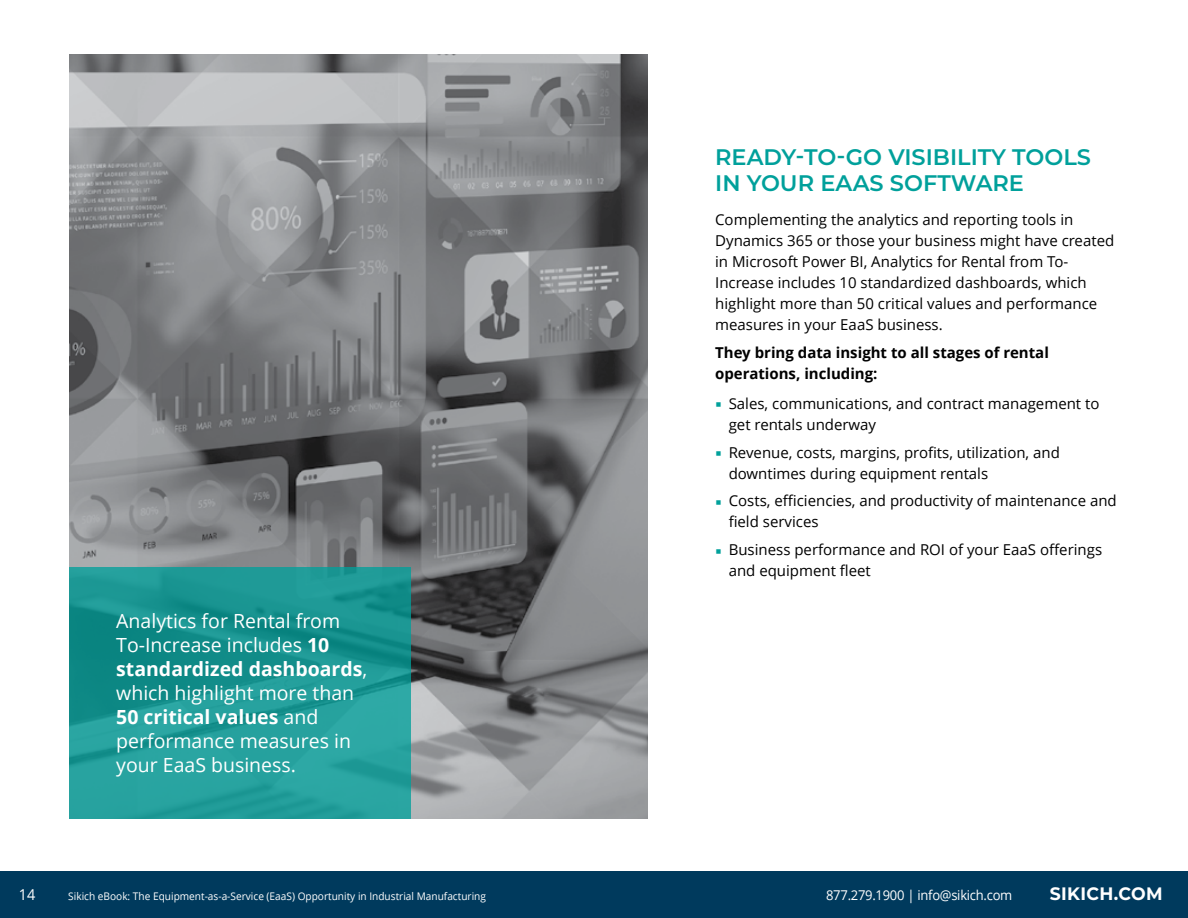
<style>
.page{position:relative;width:1188px;height:918px;background:#fff}
.page>*{position:absolute;margin:0;border:0;box-sizing:border-box;transform-origin:0 0}
.t1{font:600 22.5px/25.5px "Montserrat";color:#00a09b}
.t2{font:19.5px/24px "Open Sans";color:#fff}
.t3{font:700 18px "Montserrat";letter-spacing:.02em;color:#fff;scale:.96 1}
.t4{font:15px/21px "Open Sans";color:#000}
.t5{font:700 15px/21px "Open Sans";color:#000}
.t6{font:15px "Open Sans";color:#fff;scale:.96 1}
.t7{font:13.5px "Open Sans";letter-spacing:-.02em;color:#fff;scale:.96 1}
.t8{font:10.5px "Open Sans";color:#fff;scale:.96 1}
.s1{font-weight:700}
</style>
<div class="page">
<div style="left:0;top:871px;width:1188px;height:47px;background:#003a5d"></div>
<img style="left:69px;top:54px;width:579px;height:764px">
<svg style="left:69px;top:567px;width:341px;height:251px"></svg>
<h2 class="t2" style="left:116px;top:609px;width:252px">Analytics for Rental from<br>To-Increase includes <span class="s1">10 standardized dashboards</span>, which highlight more than<br><span class="s1">50 critical values</span> and performance measures in your EaaS business.</h2>
<h1 class="t1" style="left:715px;top:144px;width:377px">READY-TO-GO VISIBILITY TOOLS<br>IN YOUR EAAS SOFTWARE</h1>
<p class="t4" style="left:715px;top:209px;width:401px">Complementing the analytics and reporting tools in Dynamics 365 or those your business might have created in Microsoft Power BI, Analytics for Rental from To-Increase includes 10 standardized dashboards, which highlight more than 50 critical values and performance measures in your EaaS business.</p>
<p class="t5" style="left:715px;top:342px;width:335px">They bring data insight to all stages of rental operations, including:</p>
<p class="t4" style="left:729px;top:392px;width:372px">Sales, communications, and contract management to get rentals underway</p>
<p class="t4" style="left:729px;top:441px;width:333px">Revenue, costs, margins, profits, utilization, and downtimes during equipment rentals</p>
<p class="t4" style="left:729px;top:490px;width:390px">Costs, efficiencies, and productivity of maintenance and field services</p>
<p class="t4" style="left:729px;top:539px;width:375px">Business performance and ROI of your EaaS offerings and equipment fleet</p>
<p class="t6" style="left:19px;top:884px;width:19px">14</p>
<p class="t8" style="left:68px;top:889px;width:437px">Sikich eBook: The Equipment-as-a-Service (EaaS) Opportunity in Industrial Manufacturing</p>
<p class="t7" style="left:826px;top:885px;width:196px">877.279.1900 | info@sikich.com</p>
<p class="t3" style="left:1050px;top:881px;width:119px">SIKICH.COM</p>
</div>
